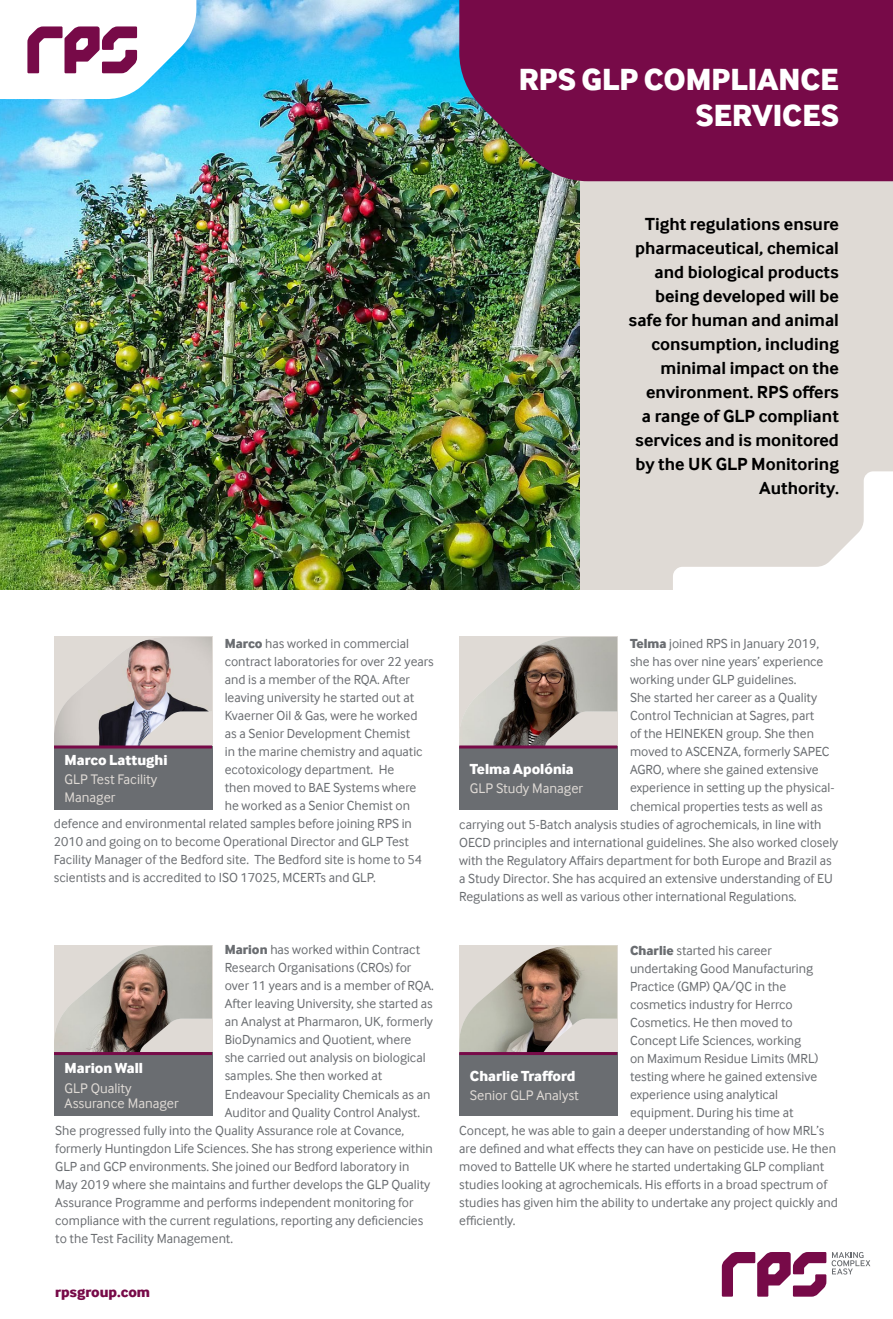
<style>
.page{position:relative;width:893px;height:1319px;background:#fff}
.page>*{position:absolute;margin:0;border:0;box-sizing:border-box;transform-origin:0 0}
.t1{font:800 31.5px/36px "Inter Face";color:#fff;text-align:right}
.t2{font:700 18px/24px "Inter Face";color:#000;text-align:right}
.t3{font:800 15px "Inter Face";color:#fff}
.t4{font:800 15px "Inter Face";color:#770a48}
.t5{font:14.25px/15px "Inter Face";color:#dfdad5}
.t6{font:13.5px "Inter Face";color:#6a6d71}
.s1{font-weight:800}
</style>
<div class="page">
<img style="left:0;top:1px;width:580px;height:588px">
<div style="left:580px;top:0;width:313px;height:589px;background:#dfdad5"></div>
<svg style="left:673px;top:471px;width:220px;height:118px"></svg>
<svg style="left:722px;top:1252px;width:104px;height:44px"></svg>
<svg style="left:832px;top:1252px;width:38px;height:22px"></svg>
<div style="left:459px;top:1052px;width:158px;height:63px;background:#6a6d71"></div>
<img style="left:459px;top:945px;width:158px;height:106px">
<hr style="left:459px;top:1051px;width:158px;height:3px;background:#770a48">
<div style="left:459px;top:745px;width:158px;height:64px;background:#6a6d71"></div>
<img style="left:459px;top:636px;width:158px;height:109px">
<hr style="left:459px;top:745px;width:158px;height:3px;background:#770a48">
<div style="left:54px;top:1052px;width:158px;height:63px;background:#6a6d71"></div>
<img style="left:54px;top:945px;width:158px;height:106px">
<hr style="left:54px;top:1051px;width:158px;height:3px;background:#770a48">
<div style="left:54px;top:745px;width:158px;height:64px;background:#6a6d71"></div>
<img style="left:54px;top:636px;width:158px;height:109px">
<hr style="left:54px;top:745px;width:158px;height:3px;background:#770a48">
<div style="left:459px;top:0;width:434px;height:181px;background:#770a48"></div>
<svg style="left:0;top:1px;width:196px;height:98px"></svg>
<h1 class="t1" style="left:519px;top:61px;width:322px">RPS GLP COMPLIANCE<br>SERVICES</h1>
<p class="t2" style="left:629px;top:212px;width:212px">Tight regulations ensure pharmaceutical, chemical and biological products being developed will be safe for human and animal consumption, including minimal impact on the environment. RPS offers<br>a range of GLP compliant services and is monitored by the UK GLP Monitoring<br>Authority.</p>
<p class="t6" style="left:225px;top:636px;width:186px"><span class="s1">Marco</span> has worked in commercial</p>
<p class="t6" style="left:225px;top:654px;width:210px">contract laboratories for over 22 years</p>
<p class="t6" style="left:225px;top:672px;width:187px">and is a member of the RQA. After</p>
<p class="t6" style="left:225px;top:690px;width:191px">leaving university he started out at</p>
<p class="t6" style="left:225px;top:708px;width:194px">Kvaerner Oil &amp; Gas, were he worked</p>
<p class="t6" style="left:225px;top:726px;width:187px">as a Senior Development Chemist</p>
<p class="t6" style="left:225px;top:744px;width:199px">in the marine chemistry and aquatic</p>
<p class="t6" style="left:225px;top:762px;width:171px">ecotoxicology department. He</p>
<p class="t6" style="left:225px;top:780px;width:193px">then moved to BAE Systems where</p>
<p class="t6" style="left:225px;top:798px;width:187px">he worked as a Senior Chemist on</p>
<p class="t6" style="left:54px;top:816px;width:359px">defence and environmental related samples before joining RPS in</p>
<p class="t6" style="left:54px;top:834px;width:356px">2010 and going on to become Operational Director and GLP Test</p>
<p class="t6" style="left:54px;top:852px;width:370px">Facility Manager of the Bedford site. The Bedford site is home to 54</p>
<p class="t6" style="left:54px;top:870px;width:323px">scientists and is accredited to ISO 17025, MCERTs and GLP.</p>
<p class="t3" style="left:65px;top:751px;width:104px">Marco Lattughi</p>
<p class="t5" style="left:65px;top:770px;width:94px;line-height:18px">GLP Test Facility<br>Manager</p>
<p class="t6" style="left:225px;top:942px;width:197px"><span class="s1">Marion</span> has worked within Contract</p>
<p class="t6" style="left:225px;top:960px;width:188px">Research Organisations (CROs) for</p>
<p class="t6" style="left:225px;top:978px;width:210px">over 11 years and is a member of RQA.</p>
<p class="t6" style="left:225px;top:996px;width:209px">After leaving University, she started as</p>
<p class="t6" style="left:225px;top:1014px;width:210px">an Analyst at Pharmaron, UK, formerly</p>
<p class="t6" style="left:225px;top:1032px;width:188px">BioDynamics and Quotient, where</p>
<p class="t6" style="left:225px;top:1050px;width:202px">she carried out analysis on biological</p>
<p class="t6" style="left:225px;top:1068px;width:159px">samples. She then worked at</p>
<p class="t6" style="left:225px;top:1086px;width:207px">Endeavour Speciality Chemicals as an</p>
<p class="t6" style="left:225px;top:1104px;width:197px">Auditor and Quality Control Analyst.</p>
<p class="t6" style="left:55px;top:1122px;width:350px">She progressed fully into the Quality Assurance role at Covance,</p>
<p class="t6" style="left:55px;top:1140px;width:379px">formerly Huntingdon Life Sciences. She has strong experience within</p>
<p class="t6" style="left:55px;top:1158px;width:356px">GLP and GCP environments. She joined our Bedford laboratory in</p>
<p class="t6" style="left:55px;top:1176px;width:376px">May 2019 where she maintains and further develops the GLP Quality</p>
<p class="t6" style="left:55px;top:1194px;width:360px">Assurance Programme and performs independent monitoring for</p>
<p class="t6" style="left:55px;top:1212px;width:370px">compliance with the current regulations, reporting any deficiencies</p>
<p class="t6" style="left:55px;top:1230px;width:179px">to the Test Facility Management.</p>
<p class="t3" style="left:65px;top:1058px;width:80px">Marion Wall</p>
<p class="t5" style="left:65px;top:1079px;width:116px">GLP Quality<br>Assurance Manager</p>
<p class="t4" style="left:55px;top:1282px;width:96px">rpsgroup.com</p>
<p class="t6" style="left:630px;top:636px;width:191px"><span class="s1">Telma</span> joined RPS in January 2019,</p>
<p class="t6" style="left:630px;top:654px;width:195px">she has over nine years’ experience</p>
<p class="t6" style="left:630px;top:672px;width:168px">working under GLP guidelines.</p>
<p class="t6" style="left:630px;top:690px;width:189px">She started her career as a Quality</p>
<p class="t6" style="left:630px;top:708px;width:186px">Control Technician at Sagres, part</p>
<p class="t6" style="left:630px;top:726px;width:185px">of the HEINEKEN group. She then</p>
<p class="t6" style="left:630px;top:744px;width:201px">moved to ASCENZA, formerly SAPEC</p>
<p class="t6" style="left:630px;top:762px;width:190px">AGRO, where she gained extensive</p>
<p class="t6" style="left:630px;top:780px;width:206px">experience in setting up the physical-</p>
<p class="t6" style="left:630px;top:798px;width:194px">chemical properties tests as well as</p>
<p class="t6" style="left:459px;top:816px;width:364px">carrying out 5-Batch analysis studies of agrochemicals, in line with</p>
<p class="t6" style="left:459px;top:834px;width:381px">OECD principles and international guidelines. She also worked closely</p>
<p class="t6" style="left:459px;top:852px;width:374px">with the Regulatory Affairs department for both Europe and Brazil as</p>
<p class="t6" style="left:459px;top:870px;width:375px">a Study Director. She has acquired an extensive understanding of EU</p>
<p class="t6" style="left:459px;top:888px;width:339px">Regulations as well as various other international Regulations.</p>
<p class="t3" style="left:470px;top:760px;width:105px">Telma Apolónia</p>
<p class="t5" style="left:470px;top:781px;width:115px">GLP Study Manager</p>
<p class="t6" style="left:630px;top:942px;width:143px"><span class="s1">Charlie</span> started his career</p>
<p class="t6" style="left:630px;top:960px;width:185px">undertaking Good Manufacturing</p>
<p class="t6" style="left:630px;top:978px;width:158px">Practice (GMP) QA/QC in the</p>
<p class="t6" style="left:630px;top:996px;width:164px">cosmetics industry for Herrco</p>
<p class="t6" style="left:630px;top:1014px;width:164px">Cosmetics. He then moved to</p>
<p class="t6" style="left:630px;top:1032px;width:173px">Concept Life Sciences, working</p>
<p class="t6" style="left:630px;top:1050px;width:190px">on Maximum Residue Limits (MRL)</p>
<p class="t6" style="left:630px;top:1068px;width:189px">testing where he gained extensive</p>
<p class="t6" style="left:630px;top:1086px;width:150px">experience using analytical</p>
<p class="t6" style="left:630px;top:1104px;width:165px">equipment. During his time at</p>
<p class="t6" style="left:459px;top:1122px;width:367px">Concept, he was able to gain a deeper understanding of how MRL’s</p>
<p class="t6" style="left:459px;top:1140px;width:378px">are defined and what effects they can have on pesticide use. He then</p>
<p class="t6" style="left:459px;top:1158px;width:366px">moved to Battelle UK where he started undertaking GLP compliant</p>
<p class="t6" style="left:459px;top:1176px;width:370px">studies looking at agrochemicals. His efforts in a broad spectrum of</p>
<p class="t6" style="left:459px;top:1194px;width:380px">studies has given him the ability to undertake any project quickly and</p>
<p class="t6" style="left:459px;top:1212px;width:58px">efficiently.</p>
<p class="t3" style="left:470px;top:1066px;width:107px">Charlie Trafford</p>
<p class="t5" style="left:470px;top:1087px;width:111px">Senior GLP Analyst</p>
</div>
